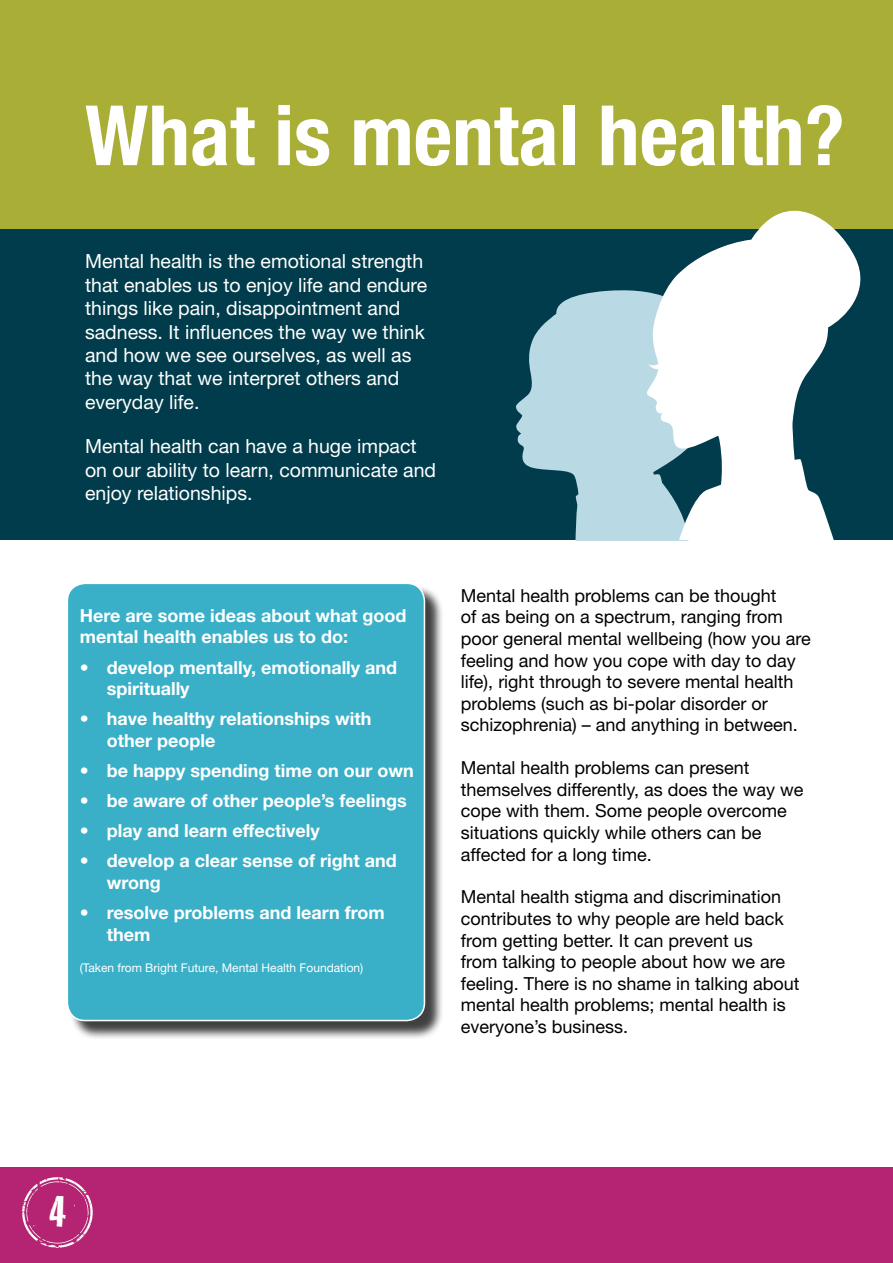
<style>
.page{position:relative;width:893px;height:1263px;background:#fff}
.page>*{position:absolute;margin:0;border:0;box-sizing:border-box;transform-origin:0 0}
.t1{font:700 condensed 83.25px "Helvetica Neue";color:#fff}
.t2{font:48.15px "Cracked";color:#fff}
.t3{font:19.5px/23.4px "Helvetica Neue";color:#fff}
.t4{font:18px/21.6px "Helvetica Neue";color:#000}
.t5{font:700 18px/21.6px "Helvetica Neue";color:#fff}
.t6{font:12px "Helvetica Neue";color:#fff}
</style>
<div class="page">
<div style="left:0;top:1167px;width:893px;height:96px;background:#b42472"></div>
<svg style="left:22px;top:1177px;width:71px;height:71px"></svg>
<div style="left:0;top:218px;width:893px;height:322px;background:#003c4b"></div>
<div style="left:0;top:0;width:893px;height:228px;background:#a9ae37"></div>
<svg style="left:516px;top:290px;width:173px;height:251px;fill:#b9dae5"></svg>
<svg style="left:646px;top:210px;width:226px;height:330px;fill:#fff"></svg>
<div style="left:69px;top:585px;width:375px;height:455px;background:#000;opacity:.75"></div>
<div style="left:67px;top:583px;width:357px;height:437px;background:#3ab0c8;border-radius:18px"></div>
<div style="left:67px;top:583px;width:358px;height:438px;border:2px solid #fff;border-radius:18px"></div>
<p class="t1" style="left:85px;top:66px;width:761px">What is mental health?</p>
<p class="t3" style="left:85px;top:249px;width:344px">Mental health is the emotional strength that enables us to enjoy life and endure things like pain, disappointment and sadness. It influences the way we think and how we see ourselves, as well as the way that we interpret others and everyday life.</p>
<p class="t3" style="left:85px;top:434px;width:353px">Mental health can have a huge impact on our ability to learn, communicate and enjoy relationships.</p>
<p class="t5" style="left:80px;top:604px;width:328px">Here are some ideas about what good mental health enables us to do:</p>
<p class="t5" style="left:107px;top:656px;width:292px;text-indent:-27px">• develop mentally, emotionally and spiritually</p>
<p class="t5" style="left:107px;top:708px;width:266px;text-indent:-27px">• have healthy relationships with other people</p>
<p class="t5" style="left:80px;top:759px;width:335px">• be happy spending time on our own</p>
<p class="t5" style="left:80px;top:789px;width:328px">• be aware of other people’s feelings</p>
<p class="t5" style="left:80px;top:819px;width:241px">• play and learn effectively</p>
<p class="t5" style="left:107px;top:850px;width:291px;text-indent:-27px">• develop a clear sense of right and wrong</p>
<p class="t5" style="left:107px;top:901px;width:279px;text-indent:-27px">• resolve problems and learn from them</p>
<p class="t6" style="left:80px;top:960px;width:285px">(Taken from Bright Future, Mental Health Foundation)</p>
<p class="t4" style="left:461px;top:584px;width:352px">Mental health problems can be thought<br>of as being on a spectrum, ranging from poor general mental wellbeing (how you are feeling and how you cope with day to day life), right through to severe mental health problems (such as bi-polar disorder or schizophrenia) – and anything in between.</p>
<p class="t4" style="left:461px;top:757px;width:344px">Mental health problems can present themselves differently, as does the way we cope with them. Some people overcome situations quickly while others can be affected for a long time.</p>
<p class="t4" style="left:461px;top:886px;width:340px">Mental health stigma and discrimination contributes to why people are held back from getting better. It can prevent us<br>from talking to people about how we are feeling. There is no shame in talking about mental health problems; mental health is everyone’s business.</p>
<h2 class="t2" style="left:48px;top:1173px;width:19px">4</h2>
</div>
